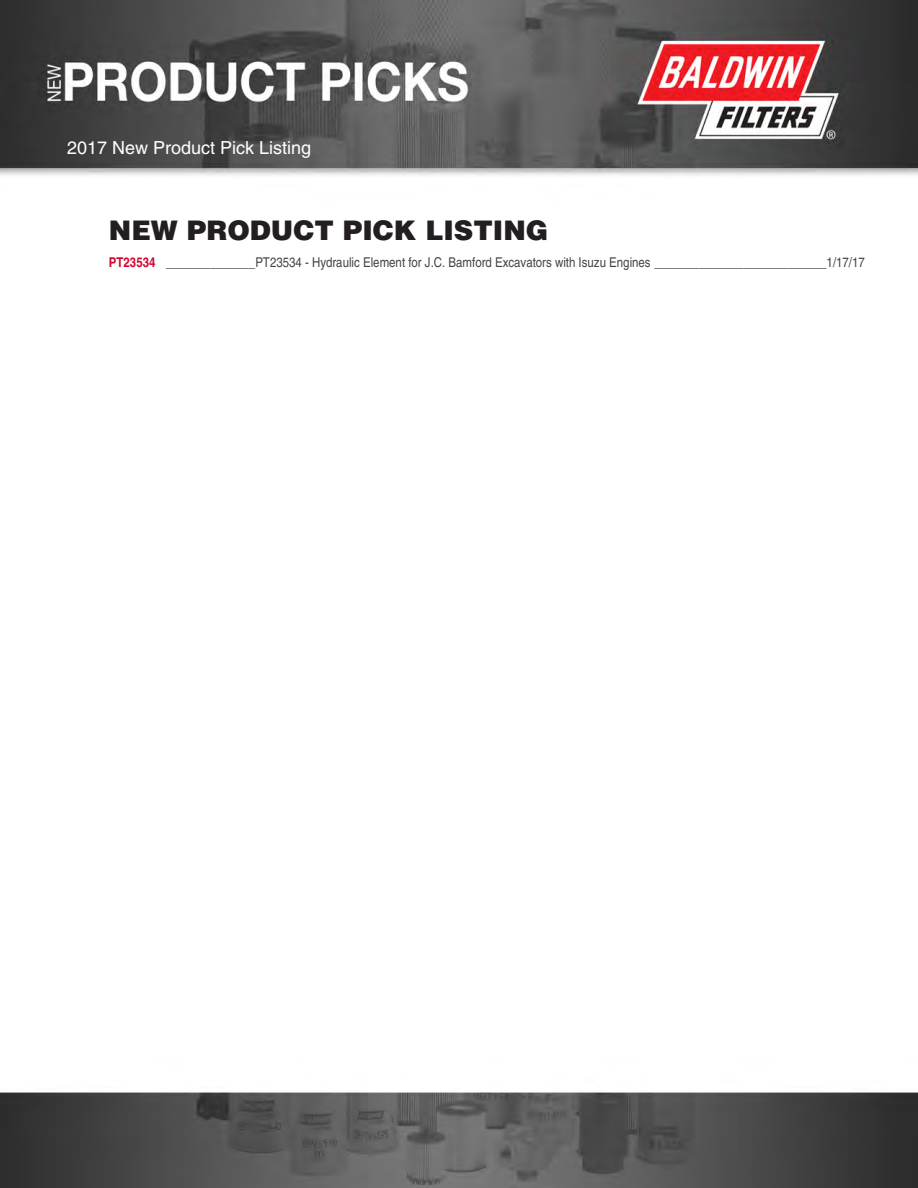
<style>
.page{position:relative;width:918px;height:1188px;background:#fff}
.page>*{position:absolute;margin:0;border:0;box-sizing:border-box;transform-origin:0 0}
.t1{font:900 27px "Helvetica";color:#231f20}
.t2{font:18px "Helvetica";color:#fff}
.t3{font:13.5px "Helvetica";color:rgb(35 31 32/.85);scale:.85 1}
.s1{font-weight:700;color:#d0062d}
</style>
<div class="page">
<img style="left:0;top:1px;width:918px;height:1187px">
<h2 class="t2" style="left:67px;top:141px;width:246px">2017 New Product Pick Listing</h2>
<h1 class="t1" style="left:109px;top:215px;width:441px">NEW PRODUCT PICK LISTING</h1>
<p class="t3" style="left:109px;top:258px;width:891px"><span class="s1">PT23534</span> ______________PT23534 - Hydraulic Element for J.C. Bamford Excavators with Isuzu Engines ___________________________1/17/17</p>
</div>
